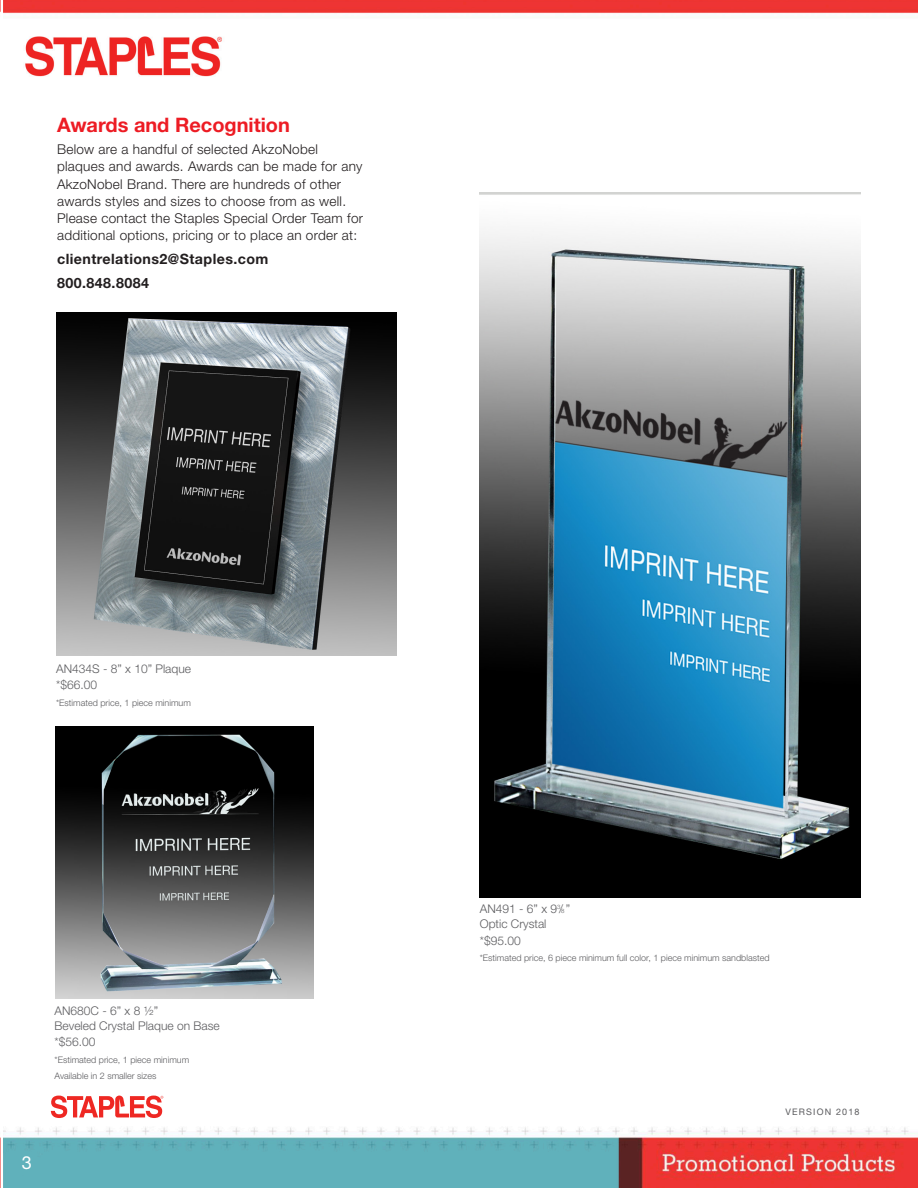
<style>
.page{position:relative;width:918px;height:1188px;background:#fff}
.page>*{position:absolute;margin:0;border:0;box-sizing:border-box;transform-origin:0 0}
.t1{font:700 19.95px "Helvetica Neue LT Std";color:#ed1c24}
.t2{font:18px "Helvetica Neue LT Std";color:#fff}
.t3{font:700 14.25px "Helvetica Neue LT Std";letter-spacing:.03em;color:#231f20}
.t4{font:300 13.5px/17.1px "Helvetica Neue LT Std";letter-spacing:.02em;color:#231f20}
.t5{font:300 12px "Helvetica Neue LT Std";color:#5c5c5f}
.t6{font:300 9px "Helvetica Neue LT Std";color:#5c5c5f}
.t7{font:9px "Helvetica Neue LT Std";letter-spacing:.13em;color:#5c5c5f}
.s1{font-size:6px}
</style>
<div class="page">
<img style="left:0;top:0;width:1px;height:1188px">
<img style="left:3px;top:0;width:915px;height:1188px">
<svg style="left:51px;top:1096px;width:112px;height:22px"></svg>
<img style="left:56px;top:726px;width:258px;height:272px">
<img style="left:480px;top:194px;width:381px;height:704px">
<img style="left:56px;top:312px;width:341px;height:343px">
<p class="t1" style="left:57px;top:112px;width:234px">Awards and Recognition</p>
<p class="t4" style="left:57px;top:141px;width:307px">Below are a handful of selected AkzoNobel plaques and awards. Awards can be made for any AkzoNobel Brand. There are hundreds of other awards styles and sizes to choose from as well.<br>Please contact the Staples Special Order Team for additional options, pricing or to place an order at:</p>
<p class="t3" style="left:57px;top:250px;width:213px">clientrelations2@Staples.com</p>
<p class="t3" style="left:57px;top:275px;width:93px">800.848.8084</p>
<p class="t5" style="left:56px;top:661px;width:136px">AN434S - 8” x 10” Plaque</p>
<p class="t5" style="left:56px;top:678px;width:42px">*$66.00</p>
<p class="t6" style="left:56px;top:697px;width:136px">*Estimated price, 1 piece minimum</p>
<p class="t5" style="left:55px;top:1003px;width:105px">AN680C - 6” x 8 ½”</p>
<p class="t5" style="left:55px;top:1018px;width:167px">Beveled Crystal Plaque on Base</p>
<p class="t5" style="left:55px;top:1034px;width:42px">*$56.00</p>
<p class="t6" style="left:55px;top:1054px;width:136px">*Estimated price, 1 piece minimum</p>
<p class="t6" style="left:55px;top:1070px;width:103px">Available in 2 smaller sizes</p>
<p class="t2" style="left:22px;top:1152px;width:12px">3</p>
<p class="t5" style="left:480px;top:901px;width:92px">AN491 - 6” x 9<sup>3</sup>/<span class="s1">8</span> ”</p>
<p class="t5" style="left:480px;top:916px;width:68px">Optic Crystal</p>
<p class="t5" style="left:480px;top:933px;width:42px">*$95.00</p>
<p class="t6" style="left:480px;top:952px;width:291px">*Estimated price, 6 piece minimum full color, 1 piece minimum sandblasted</p>
<p class="t7" style="left:786px;top:1107px;width:76px">VERSION 2018</p>
</div>
